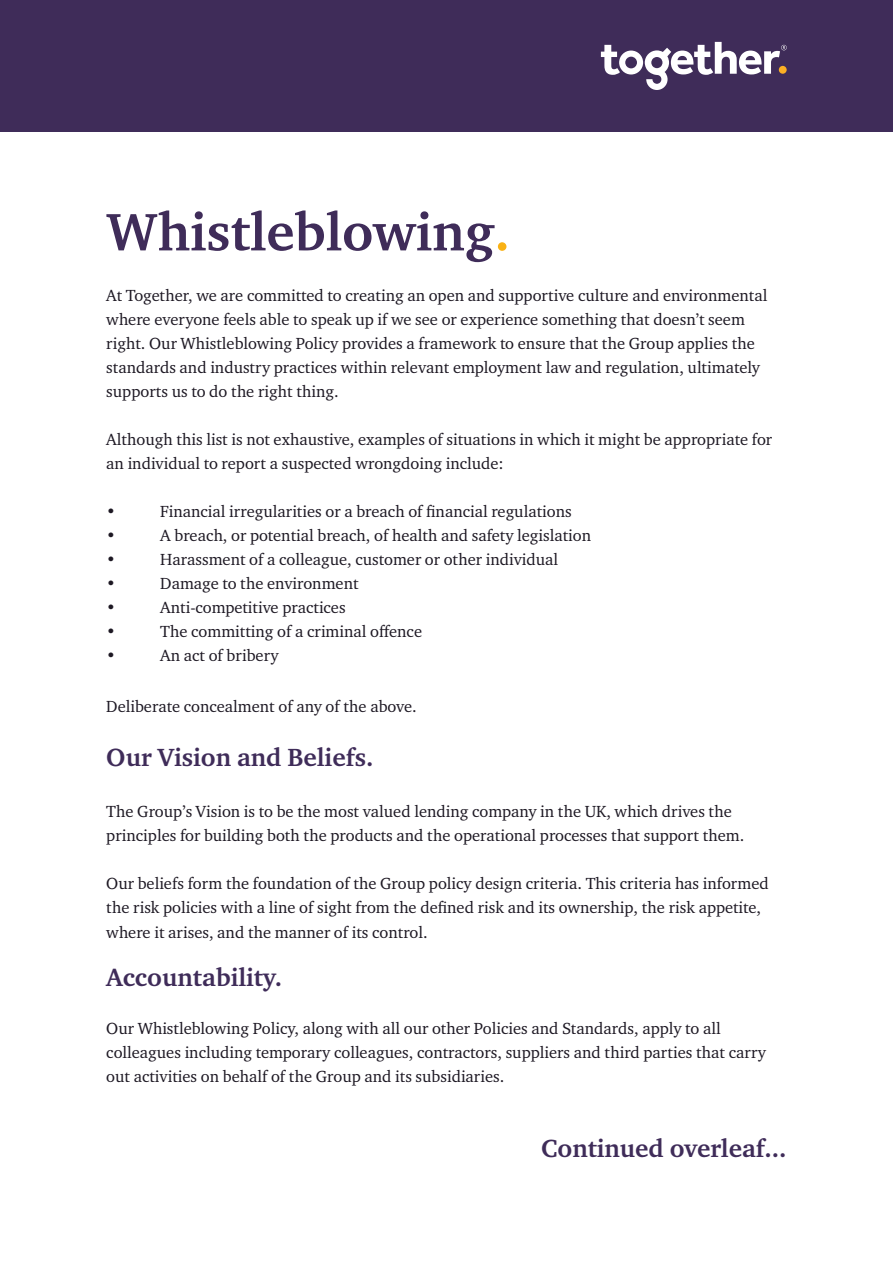
<style>
.page{position:relative;width:893px;height:1263px;background:#fff}
.page>*{position:absolute;margin:0;border:0;box-sizing:border-box;transform-origin:0 0}
.t1{font:700 54px "Charter ITC Pro";color:#3f2c59}
.t2{font:700 25.5px "Charter ITC Pro";color:#3f2c59}
.t3{font:16.5px/24px "Charter ITC Pro";color:#1d1823}
.s1{color:#f9b114}
</style>
<div class="page">
<div style="left:0;top:0;width:893px;height:132px;background:#3f2c59"></div>
<svg style="left:601px;top:42px;width:186px;height:48px"></svg>
<p class="t1" style="left:106px;top:198px;width:405px">Whistleblowing<span class="s1">.</span></p>
<p class="t3" style="left:106px;top:283px;width:663px">At Together, we are committed to creating an open and supportive culture and environmental where everyone feels able to speak up if we see or experience something that doesn’t seem right. Our Whistleblowing Policy provides a framework to ensure that the Group applies the standards and industry practices within relevant employment law and regulation, ultimately supports us to do the right thing.</p>
<p class="t3" style="left:106px;top:427px;width:667px">Although this list is not exhaustive, examples of situations in which it might be appropriate for an individual to report a suspected wrongdoing include:</p>
<p class="t3" style="left:106px;top:499px;width:11px">•</p>
<p class="t3" style="left:160px;top:499px;width:413px">Financial irregularities or a breach of financial regulations</p>
<p class="t3" style="left:106px;top:523px;width:11px">•</p>
<p class="t3" style="left:160px;top:523px;width:432px">A breach, or potential breach, of health and safety legislation</p>
<p class="t3" style="left:106px;top:547px;width:11px">•</p>
<p class="t3" style="left:160px;top:547px;width:399px">Harassment of a colleague, customer or other individual</p>
<p class="t3" style="left:106px;top:571px;width:11px">•</p>
<p class="t3" style="left:160px;top:571px;width:200px">Damage to the environment</p>
<p class="t3" style="left:106px;top:595px;width:11px">•</p>
<p class="t3" style="left:160px;top:595px;width:187px">Anti-competitive practices</p>
<p class="t3" style="left:106px;top:619px;width:11px">•</p>
<p class="t3" style="left:160px;top:619px;width:263px">The committing of a criminal offence</p>
<p class="t3" style="left:106px;top:643px;width:11px">•</p>
<p class="t3" style="left:160px;top:643px;width:120px">An act of bribery</p>
<p class="t3" style="left:106px;top:694px;width:312px">Deliberate concealment of any of the above.</p>
<p class="t2" style="left:106px;top:742px;width:269px">Our Vision and Beliefs.</p>
<p class="t3" style="left:106px;top:799px;width:640px">The Group’s Vision is to be the most valued lending company in the UK, which drives the principles for building both the products and the operational processes that support them.</p>
<p class="t3" style="left:106px;top:871px;width:664px">Our beliefs form the foundation of the Group policy design criteria. This criteria has informed the risk policies with a line of sight from the defined risk and its ownership, the risk appetite, where it arises, and the manner of its control.</p>
<p class="t2" style="left:106px;top:961px;width:177px">Accountability.</p>
<p class="t3" style="left:106px;top:1015px;width:661px">Our Whistleblowing Policy, along with all our other Policies and Standards, apply to all colleagues including temporary colleagues, contractors, suppliers and third parties that carry out activities on behalf of the Group and its subsidiaries.</p>
<p class="t2" style="left:541px;top:1132px;width:247px">Continued overleaf...</p>
</div>
